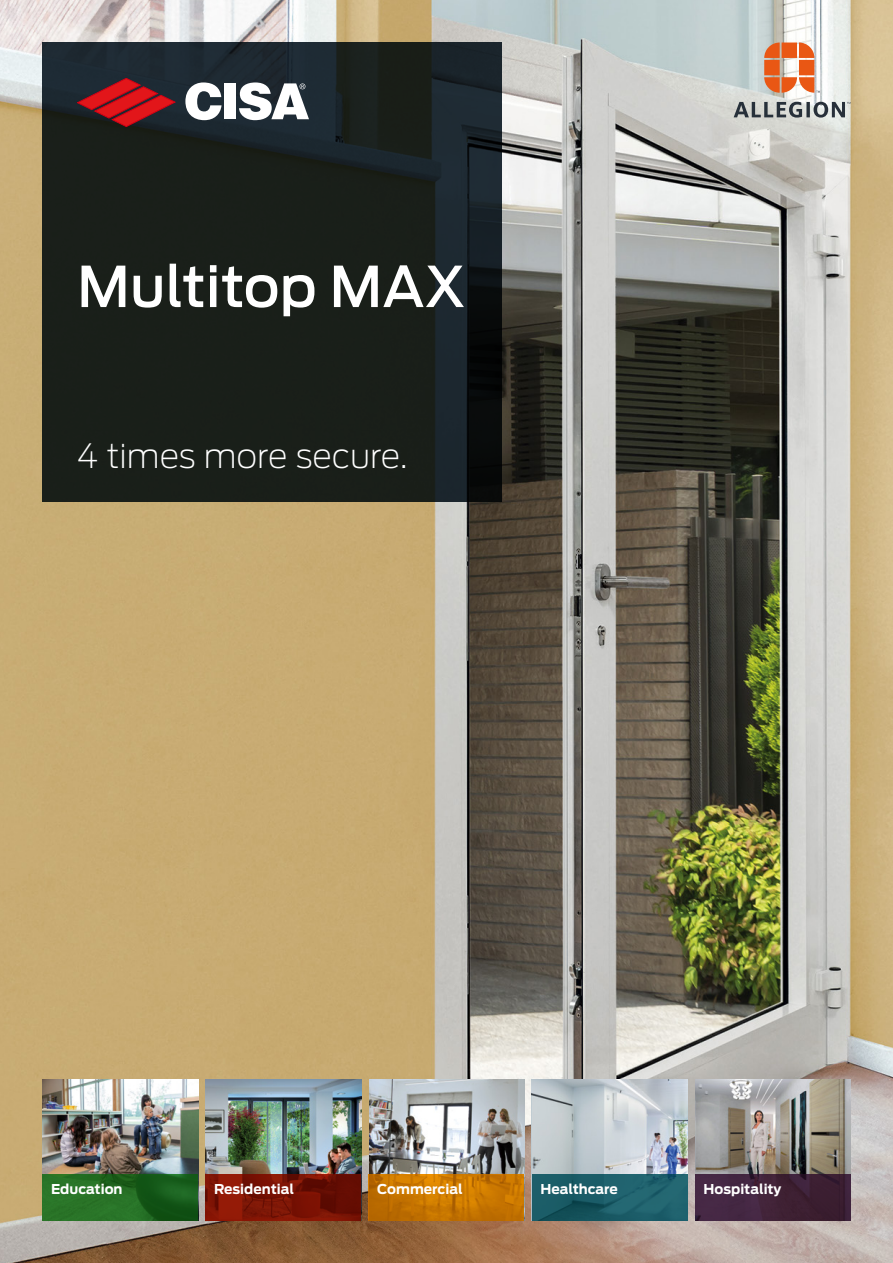
<style>
.page{position:relative;width:893px;height:1263px;background:#fff}
.page>*{position:absolute;margin:0;border:0;box-sizing:border-box;transform-origin:0 0}
.t1{font:500 55.95px "Antenna";color:#fff}
.t2{font:200 33.3px "Antenna";color:#fff}
.t3{font:700 13.5px "Antenna";color:#fff}
</style>
<div class="page">
<img style="left:0;top:0;width:893px;height:1263px">
<svg style="left:43px;top:42px;width:459px;height:460px;fill:#191f19"></svg>
<svg style="left:77px;top:78px;width:99px;height:49px"></svg>
<svg style="left:185px;top:82px;width:37px;height:38px"></svg>
<div style="left:224px;top:83px;width:12px;height:36px;background:#fff"></div>
<svg style="left:239px;top:82px;width:70px;height:38px"></svg>
<img style="left:43px;top:1080px;width:155px;height:94px">
<svg style="left:43px;top:1174px;width:155px;height:46px;fill:#266f25"></svg>
<img style="left:369px;top:1080px;width:155px;height:94px">
<svg style="left:369px;top:1174px;width:155px;height:46px"></svg>
<img style="left:532px;top:1080px;width:155px;height:94px">
<svg style="left:532px;top:1174px;width:155px;height:46px;fill:#1c5e69"></svg>
<img style="left:695px;top:1080px;width:155px;height:94px">
<svg style="left:695px;top:1174px;width:155px;height:46px"></svg>
<img style="left:206px;top:1080px;width:155px;height:94px">
<svg style="left:206px;top:1174px;width:155px;height:46px"></svg>
<svg style="left:764px;top:43px;width:56px;height:50px"></svg>
<svg style="left:734px;top:102px;width:116px;height:16px"></svg>
<h1 class="t1" style="left:77px;top:249px;width:390px">Multitop MAX</h1>
<h2 class="t2" style="left:77px;top:434px;width:332px">4 times more secure.</h2>
<p class="t3" style="left:51px;top:1179px;width:73px">Education</p>
<p class="t3" style="left:214px;top:1179px;width:82px">Residential</p>
<p class="t3" style="left:377px;top:1179px;width:87px">Commercial</p>
<p class="t3" style="left:540px;top:1179px;width:79px">Healthcare</p>
<p class="t3" style="left:703px;top:1179px;width:79px">Hospitality</p>
</div>
